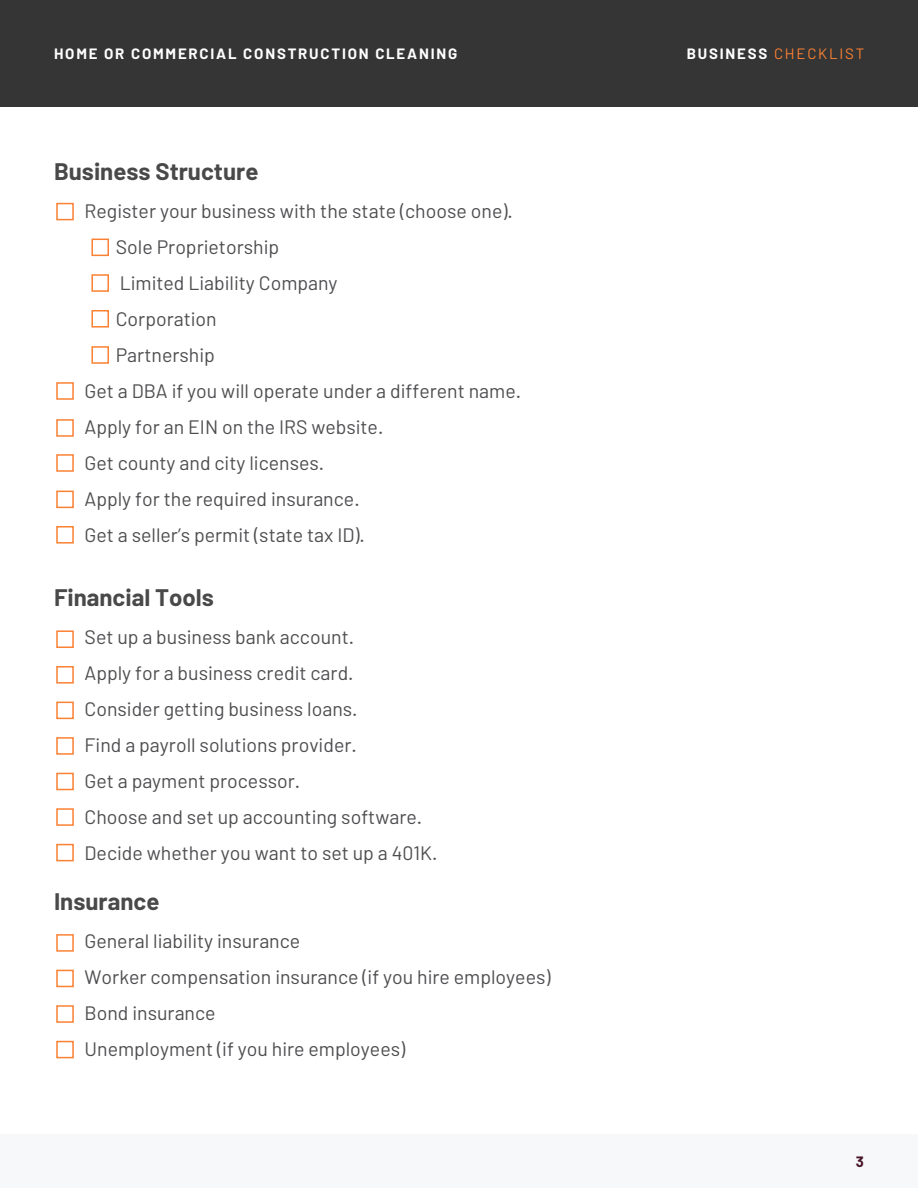
<style>
.page{position:relative;width:918px;height:1188px;background:#fff}
.page>*{position:absolute;margin:0;border:0;box-sizing:border-box;transform-origin:0 0}
.t1{font:700 24px "Barlow";color:#494949}
.t2{font:19.5px/36px "Barlow";color:#4e4d50}
.t3{font:700 15px "Barlow";letter-spacing:.12em;color:#fff}
.t4{font:15px "Barlow";letter-spacing:.12em;color:#fb8133}
.t5{font:700 15px "Barlow";color:#481527}
.s1{font-weight:700;color:#fff}
</style>
<div class="page">
<div style="left:0;top:0;width:918px;height:106px;background:#353535"></div>
<div style="left:0;top:1134px;width:918px;height:54px;background:#f6f8f9"></div>
<div style="left:56px;top:203px;width:18px;height:17px;border:2px solid #fb8133"></div>
<div style="left:56px;top:630px;width:18px;height:18px;border:2px solid #fb8133"></div>
<div style="left:56px;top:666px;width:18px;height:18px;border:2px solid #fb8133"></div>
<div style="left:56px;top:702px;width:18px;height:17px;border:2px solid #fb8133"></div>
<div style="left:56px;top:737px;width:18px;height:18px;border:2px solid #fb8133"></div>
<div style="left:56px;top:773px;width:18px;height:17px;border:2px solid #fb8133"></div>
<div style="left:56px;top:934px;width:18px;height:18px;border:2px solid #fb8133"></div>
<div style="left:56px;top:970px;width:18px;height:17px;border:2px solid #fb8133"></div>
<div style="left:56px;top:1005px;width:18px;height:18px;border:2px solid #fb8133"></div>
<div style="left:56px;top:1041px;width:18px;height:17px;border:2px solid #fb8133"></div>
<div style="left:56px;top:808px;width:18px;height:18px;border:2px solid #fb8133"></div>
<div style="left:56px;top:844px;width:18px;height:17px;border:2px solid #fb8133"></div>
<div style="left:56px;top:382px;width:18px;height:18px;border:2px solid #fb8133"></div>
<div style="left:56px;top:419px;width:18px;height:18px;border:2px solid #fb8133"></div>
<div style="left:56px;top:454px;width:18px;height:18px;border:2px solid #fb8133"></div>
<div style="left:56px;top:491px;width:18px;height:17px;border:2px solid #fb8133"></div>
<div style="left:56px;top:526px;width:18px;height:18px;border:2px solid #fb8133"></div>
<div style="left:91px;top:239px;width:18px;height:17px;border:2px solid #fb8133"></div>
<div style="left:91px;top:274px;width:18px;height:18px;border:2px solid #fb8133"></div>
<div style="left:91px;top:310px;width:18px;height:18px;border:2px solid #fb8133"></div>
<div style="left:91px;top:346px;width:18px;height:18px;border:2px solid #fb8133"></div>
<p class="t3" style="left:54px;top:44px;width:405px">HOME OR COMMERCIAL CONSTRUCTION CLEANING</p>
<p class="t4" style="left:687px;top:44px;width:179px"><span class="s1">BUSINESS</span> CHECKLIST</p>
<p class="t1" style="left:54px;top:156px;width:206px">Business Structure</p>
<p class="t2" style="left:85px;top:193px;width:430px">Register your business with the state (choose one).</p>
<p class="t2" style="left:116px;top:229px;width:165px">Sole Proprietorship</p>
<p class="t2" style="left:120px;top:265px;width:219px">Limited Liability Company</p>
<p class="t2" style="left:116px;top:301px;width:103px">Corporation</p>
<p class="t2" style="left:116px;top:337px;width:101px">Partnership</p>
<p class="t2" style="left:85px;top:373px;width:438px">Get a DBA if you will operate under a different name.</p>
<p class="t2" style="left:85px;top:409px;width:300px">Apply for an EIN on the IRS website.</p>
<p class="t2" style="left:85px;top:445px;width:241px">Get county and city licenses.</p>
<p class="t2" style="left:85px;top:481px;width:277px">Apply for the required insurance.</p>
<p class="t2" style="left:85px;top:517px;width:282px">Get a seller’s permit (state tax ID).</p>
<p class="t1" style="left:54px;top:582px;width:162px">Financial Tools</p>
<p class="t2" style="left:85px;top:619px;width:354px">Set up a business bank account.<br>Apply for a business credit card.<br>Consider getting business loans.<br>Find a payroll solutions provider.<br>Get a payment processor.<br>Choose and set up accounting software.<br>Decide whether you want to set up a 401K.</p>
<p class="t1" style="left:54px;top:886px;width:107px">Insurance</p>
<p class="t2" style="left:85px;top:922px;width:468px">General liability insurance<br>Worker compensation insurance (if you hire employees)<br>Bond insurance<br>Unemployment (if you hire employees)</p>
<p class="t5" style="left:856px;top:1153px;width:10px">3</p>
</div>
